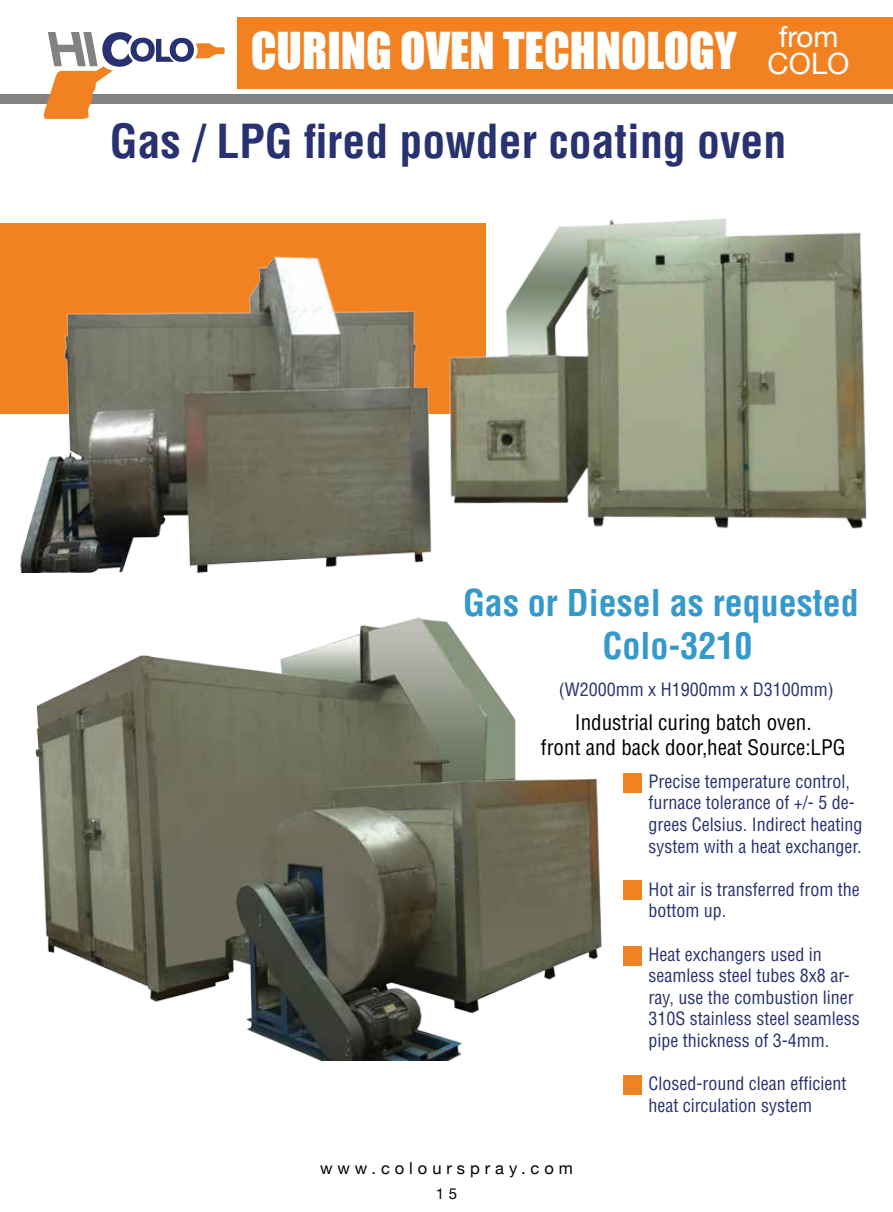
<style>
.page{position:relative;width:893px;height:1212px;background:#fff}
.page>*{position:absolute;margin:0;border:0;box-sizing:border-box;transform-origin:0 0}
.t1{font:46.65px "Impact";color:#fff}
.t2{font:700 condensed 45.75px "Helvetica";color:#283270}
.t3{font:700 condensed 36px "Helvetica";color:#3599cc}
.t4{font:29.25px "Helvetica Neue";color:#fff}
.t5{font:condensed 21px/25.2px "Helvetica";color:#000;text-align:center}
.t6{font:condensed 18px/21.6px "Helvetica";color:#283270}
.t7{font:16.5px "Helvetica Neue";letter-spacing:.3em;color:#000}
.t8{font:15px "Helvetica Neue";color:#000}
</style>
<div class="page">
<div style="left:0;top:94px;width:893px;height:9px;background:#848280"></div>
<div style="left:237px;top:17px;width:656px;height:71px;background:#f28221"></div>
<svg style="left:43px;top:32px;width:182px;height:87px"></svg>
<div style="left:0;top:224px;width:485px;height:190px;background:#f28221"></div>
<div style="left:624px;top:773px;width:18px;height:20px;background:#f28221"></div>
<div style="left:624px;top:880px;width:18px;height:20px;background:#f28221"></div>
<div style="left:624px;top:946px;width:18px;height:20px;background:#f28221"></div>
<div style="left:624px;top:1075px;width:18px;height:20px;background:#f28221"></div>
<img style="left:372px;top:218px;width:495px;height:311px">
<img style="left:35px;top:617px;width:567px;height:444px">
<img style="left:20px;top:250px;width:426px;height:323px">
<h3 class="t4" style="left:779px;top:12px;width:61px">from</h3>
<h1 class="t1" style="left:251px;top:14px;width:600px">CURING OVEN TECHNOLOGY <sub>COLO</sub></h1>
<h2 class="t2" style="left:110px;top:113px;width:678px">Gas / LPG fired powder coating oven</h2>
<h3 class="t3" style="left:463px;top:580px;width:397px">Gas or Diesel as requested</h3>
<h3 class="t3" style="left:602px;top:623px;width:152px">Colo-3210</h3>
<p class="t6" style="left:559px;top:678px;width:276px">(W2000mm x H1900mm x D3100mm)</p>
<p class="t5" style="left:541px;top:710px;width:306px">Industrial curing batch oven.<br>front and back door,heat Source:LPG</p>
<p class="t7" style="left:320px;top:1154px;width:254px">www.colourspray.com</p>
<p class="t8" style="left:436px;top:1180px;width:23px">1 5</p>
<p class="t6" style="left:648px;top:770px;width:215px">Precise temperature control, furnace tolerance of +/- 5 de&shy;grees Celsius. Indirect heating system with a heat exchanger.</p>
<p class="t6" style="left:648px;top:878px;width:213px">Hot air is transferred from the bottom up.</p>
<p class="t6" style="left:648px;top:943px;width:213px">Heat exchangers used in seamless steel tubes 8x8 ar&shy;ray, use the combustion liner<br>310S stainless steel seamless pipe thickness of 3-4mm.</p>
<p class="t6" style="left:648px;top:1073px;width:199px">Closed-round clean efficient heat circulation system</p>
</div>
